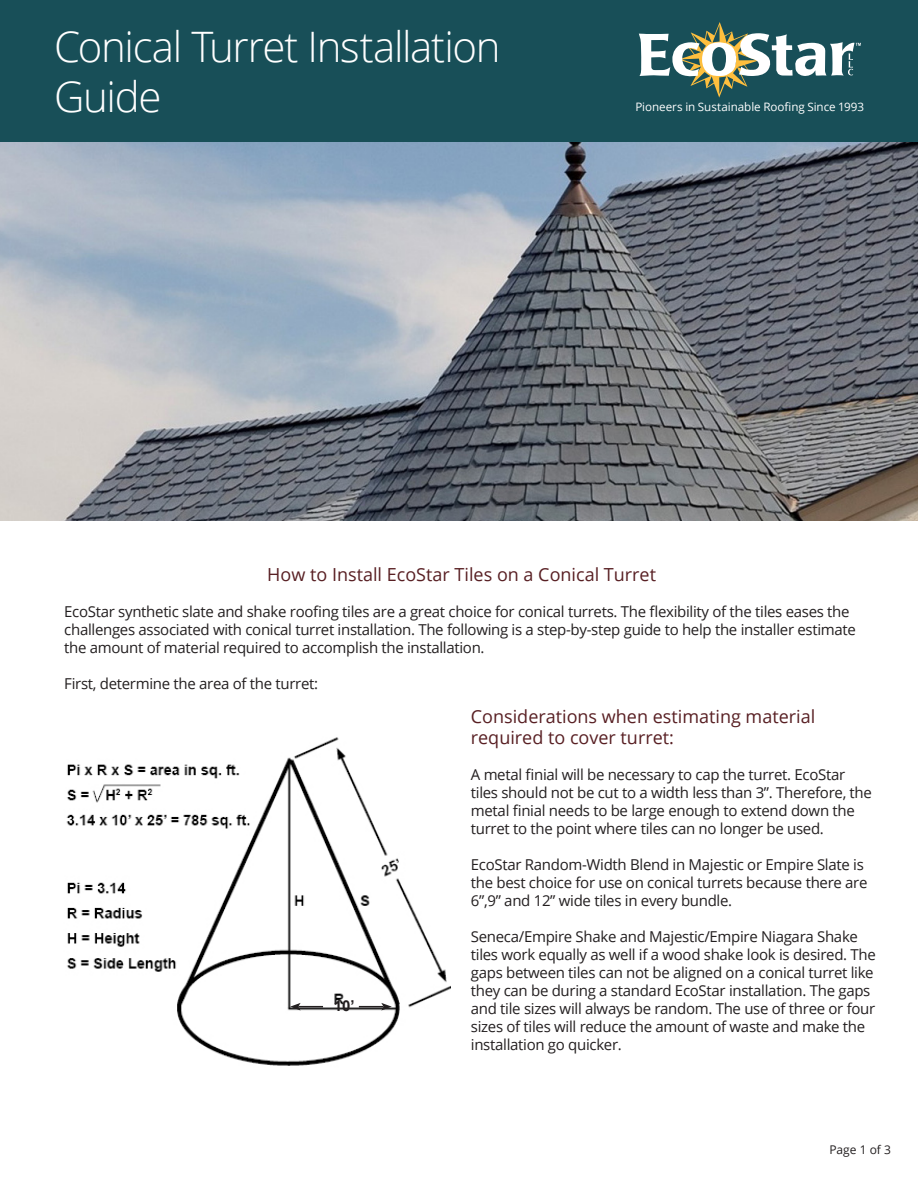
<style>
.page{position:relative;width:918px;height:1188px;background:#fff}
.page>*{position:absolute;margin:0;border:0;box-sizing:border-box;transform-origin:0 0}
.t1{font:300 42px/50.4px "Open Sans";letter-spacing:-.03em;color:#fff}
.t2{font:18px/21.6px "Open Sans";color:#581f23}
.t3{font:15px/18px "Open Sans";letter-spacing:-.02em;color:#231f20}
.t4{font:700 15px "Arial";color:#231f20}
.t5{font:12px "Open Sans";color:#231f20}
.t6{font:11.7px "Open Sans";letter-spacing:-.005em;color:#fff}
</style>
<div class="page">
<div style="left:0;top:0;width:918px;height:142px;background:#184f58"></div>
<svg style="left:639px;top:22px;width:222px;height:76px"></svg>
<img style="left:66px;top:737px;width:385px;height:329px">
<img style="left:0;top:142px;width:918px;height:379px">
<svg style="left:290px;top:1003px;width:33px;height:8px"></svg>
<svg style="left:359px;top:1003px;width:33px;height:8px"></svg>
<p class="t1" style="left:54px;top:20px;width:448px">Conical Turret Installation<br>Guide</p>
<p class="t6" style="left:635px;top:99px;width:230px">Pioneers in Sustainable Roofing Since 1993</p>
<p class="t2" style="left:267px;top:563px;width:390px">How to Install EcoStar Tiles on a Conical Turret</p>
<p class="t3" style="left:64px;top:602px;width:793px">EcoStar synthetic slate and shake roofing tiles are a great choice for conical turrets. The flexibility of the tiles eases the challenges associated with conical turret installation. The following is a step-by-step guide to help the installer estimate the amount of material required to accomplish the installation.</p>
<p class="t3" style="left:64px;top:674px;width:255px">First, determine the area of the turret:</p>
<p class="t4" style="left:334px;top:995px;width:22px">10’</p>
<p class="t2" style="left:471px;top:705px;width:346px">Considerations when estimating material required to cover turret:</p>
<p class="t3" style="left:471px;top:766px;width:403px">A metal finial will be necessary to cap the turret. EcoStar tiles should not be cut to a width less than 3”. Therefore, the metal finial needs to be large enough to extend down the turret to the point where tiles can no longer be used.</p>
<p class="t3" style="left:471px;top:856px;width:398px">EcoStar Random-Width Blend in Majestic or Empire Slate is the best choice for use on conical turrets because there are<br>6”,9” and 12” wide tiles in every bundle.</p>
<p class="t3" style="left:471px;top:928px;width:406px">Seneca/Empire Shake and Majestic/Empire Niagara Shake tiles work equally as well if a wood shake look is desired. The gaps between tiles can not be aligned on a conical turret like they can be during a standard EcoStar installation. The gaps and tile sizes will always be random. The use of three or four sizes of tiles will reduce the amount of waste and make the installation go quicker.</p>
<p class="t5" style="left:829px;top:1141px;width:63px">Page 1 of 3</p>
</div>
